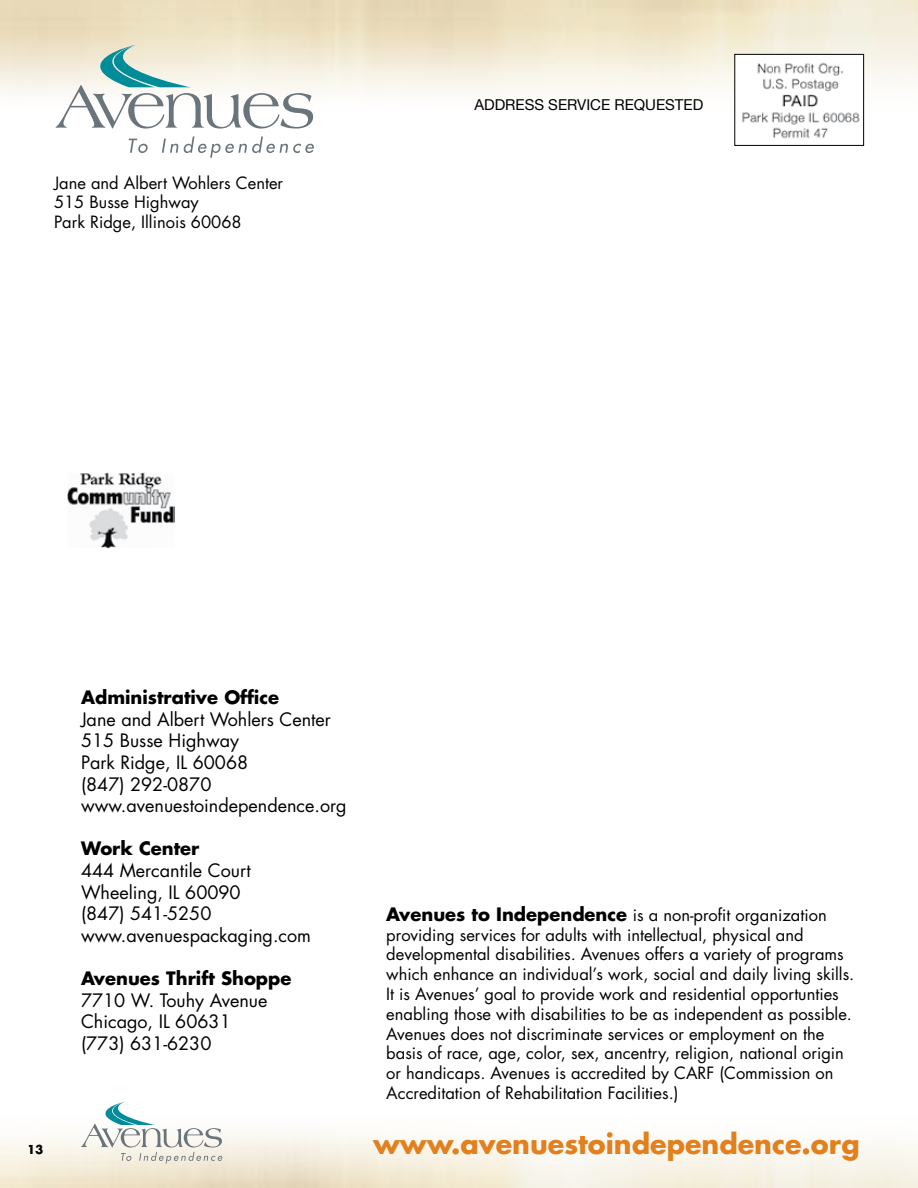
<style>
.page{position:relative;width:918px;height:1188px;background:#fff}
.page>*{position:absolute;margin:0;border:0;box-sizing:border-box;transform-origin:0 0}
.t1{font:700 27px "Futura";color:#e37f1c}
.t2{font:18px/21.6px "Futura";color:#000}
.t3{font:700 18px "Futura";color:#000}
.t4{font:16.5px/19.8px "Futura";color:#000}
.t5{font:15px "Helvetica Neue";color:#000}
.t6{font:700 12px "Futura";color:#000}
.s1{font-weight:700;font-size:18px}
</style>
<div class="page">
<svg style="left:81px;top:1102px;width:142px;height:62px"></svg>
<img style="left:67px;top:472px;width:107px;height:77px">
<div style="left:734px;top:54px;width:130px;height:92px;border:1px solid #000"></div>
<svg style="left:129px;top:139px;width:19px;height:14px"></svg>
<svg style="left:162px;top:136px;width:152px;height:22px"></svg>
<svg style="left:56px;top:45px;width:257px;height:84px"></svg>
<img style="left:742px;top:62px;width:118px;height:77px">
<p class="t4" style="left:54px;top:172px;width:231px">Jane and Albert Wohlers Center<br>515 Busse Highway<br>Park Ridge, Illinois 60068</p>
<p class="t5" style="left:474px;top:95px;width:230px">ADDRESS SERVICE REQUESTED</p>
<p class="t6" style="left:27px;top:1142px;width:18px">13</p>
<p class="t3" style="left:81px;top:685px;width:200px">Administrative Office</p>
<p class="t2" style="left:81px;top:708px;width:267px">Jane and Albert Wohlers Center<br>515 Busse Highway<br>Park Ridge, IL 60068<br>(847) 292-0870 www.avenuestoindependence.org</p>
<p class="t3" style="left:81px;top:836px;width:120px">Work Center</p>
<p class="t2" style="left:81px;top:859px;width:232px">444 Mercantile Court<br>Wheeling, IL 60090<br>(847) 541-5250 www.avenuespackaging.com</p>
<p class="t3" style="left:81px;top:966px;width:212px">Avenues Thrift Shoppe</p>
<p class="t2" style="left:81px;top:989px;width:188px">7710 W. Touhy Avenue<br>Chicago, IL 60631 (773) 631-6230</p>
<p class="t4" style="left:386px;top:905px;width:470px"><span class="s1">Avenues to Independence</span> is a non-profit organization providing services for adults with intellectual, physical and developmental disabilities. Avenues offers a variety of programs which enhance an individual’s work, social and daily living skills.<br>It is Avenues’ goal to provide work and residential opportunties enabling those with disabilities to be as independent as possible.<br>Avenues does not discriminate services or employment on the basis of race, age, color, sex, ancentry, religion, national origin or handicaps. Avenues is accredited by CARF (Commission on Accreditation of Rehabilitation Facilities.)</p>
<h1 class="t1" style="left:373px;top:1125px;width:488px">www.avenuestoindependence.org</h1>
</div>
